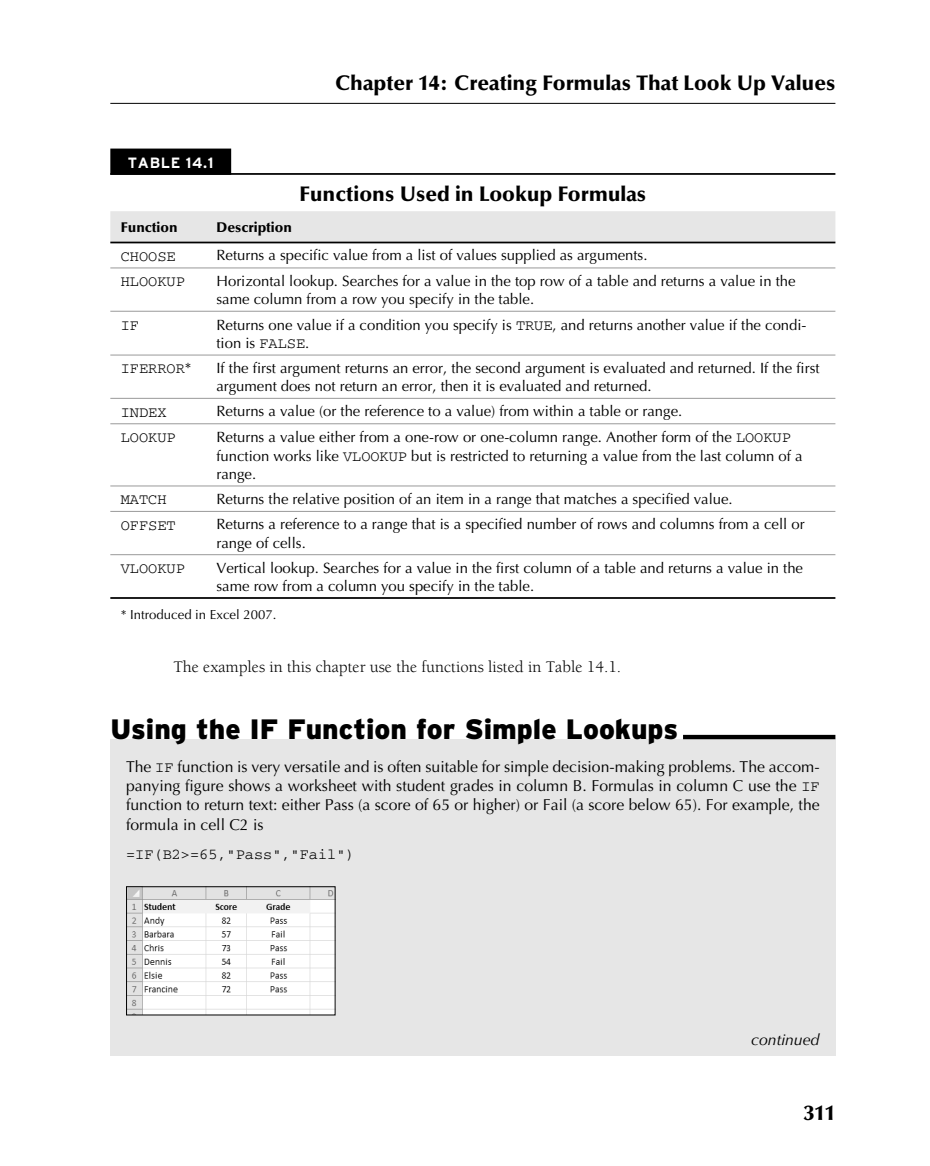
<style>
.page{position:relative;width:930px;height:1166px;background:#fff}
.page>*{position:absolute;margin:0;border:0;box-sizing:border-box;transform-origin:0 0}
.t1{font:900 28px "Interstate";color:#000}
.t2{font:900 21px "Optima LT Std";color:#000}
.t3{font:16.62px "Berkeley Std";color:#000}
.t4{font:15.75px/19.2px "Optima LT Std";color:#000;text-align:justify}
.t5{font:italic 15.75px "Optima LT Std";color:#000}
.t6{font:15.22px "Wiley Code STD";color:#000}
.t7{font:14.88px/18.4px "Optima LT Std";color:#000}
.t8{font:700 14.88px "Interstate";letter-spacing:.04em;color:#fff}
.t9{font:900 14px "Optima LT Std";color:#000}
.t10{font:13.12px "Optima LT Std";color:#000}
.s1{font-family:"Wiley Code STD";font-size:15.22px}
.s2{font-family:"Optima LT Std";font-size:14.88px}
</style>
<div class="page">
<hr style="left:110px;top:103px;width:725px;height:1px;background:#000">
<div style="left:110px;top:211px;width:725px;height:31px;background:#e6e6e6"></div>
<hr style="left:110px;top:311px;width:725px;height:1px;background:#999">
<hr style="left:110px;top:354px;width:725px;height:1px;background:#999">
<hr style="left:110px;top:398px;width:725px;height:1px;background:#999">
<hr style="left:110px;top:423px;width:725px;height:1px;background:#999">
<hr style="left:110px;top:485px;width:725px;height:1px;background:#999">
<hr style="left:110px;top:511px;width:725px;height:1px;background:#999">
<hr style="left:110px;top:554px;width:725px;height:1px;background:#999">
<hr style="left:110px;top:597px;width:725px;height:2px;background:#000">
<hr style="left:110px;top:242px;width:725px;height:1px;background:#000">
<hr style="left:110px;top:267px;width:725px;height:1px;background:#999">
<div style="left:110px;top:149px;width:121px;height:26px;background:#000"></div>
<hr style="left:110px;top:173px;width:725px;height:2px;background:#000">
<div style="left:110px;top:739px;width:725px;height:316px;background:#e6e6e6"></div>
<img style="left:128px;top:888px;width:205px;height:125px">
<div style="left:126px;top:886px;width:209px;height:129px;border:1px solid #000"></div>
<hr style="left:682px;top:735px;width:153px;height:4px;background:#000">
<p class="t8" style="left:128px;top:157px;width:87px">TABLE 14.1</p>
<h2 class="t2" style="left:335px;top:74px;width:501px">Chapter 14: Creating Formulas That Look Up Values</h2>
<h2 class="t2" style="left:299px;top:185px;width:348px">Functions Used in Lookup Formulas</h2>
<p class="t9" style="left:121px;top:221px;width:58px">Function</p>
<p class="t9" style="left:216px;top:221px;width:77px">Description</p>
<p class="t6" style="left:121px;top:251px;width:56px">CHOOSE</p>
<p class="t7" style="left:216px;top:248px;width:432px">Returns a specific value from a list of values supplied as arguments.</p>
<p class="t6" style="left:121px;top:277px;width:65px">HLOOKUP</p>
<p class="t7" style="left:216px;top:273px;width:580px">Horizontal lookup. Searches for a value in the top row of a table and returns a value in the same column from a row you specify in the table.</p>
<p class="t6" style="left:121px;top:320px;width:20px">IF</p>
<p class="t7" style="left:216px;top:317px;width:591px">Returns one value if a condition you specify is <span class="s1">TRUE</span>, and returns another value if the condi&shy;tion is <span class="s1">FALSE</span>.</p>
<p class="t6" style="left:121px;top:364px;width:72px">IFERROR<span class="s2">*</span></p>
<p class="t7" style="left:216px;top:360px;width:604px">If the first argument returns an error, the second argument is evaluated and returned. If the first argument does not return an error, then it is evaluated and returned.</p>
<p class="t6" style="left:121px;top:407px;width:47px">INDEX</p>
<p class="t7" style="left:216px;top:403px;width:467px">Returns a value (or the reference to a value) from within a table or range.</p>
<p class="t6" style="left:121px;top:432px;width:56px">LOOKUP</p>
<p class="t7" style="left:216px;top:429px;width:587px">Returns a value either from a one-row or one-column range. Another form of the <span class="s1">LOOKUP </span>function works like <span class="s1">VLOOKUP</span> but is restricted to returning a value from the last column of a range.</p>
<p class="t6" style="left:121px;top:495px;width:47px">MATCH</p>
<p class="t7" style="left:216px;top:491px;width:517px">Returns the relative position of an item in a range that matches a specified value.</p>
<p class="t6" style="left:121px;top:520px;width:56px">OFFSET</p>
<p class="t7" style="left:216px;top:516px;width:589px">Returns a reference to a range that is a specified number of rows and columns from a cell or range of cells.</p>
<p class="t6" style="left:121px;top:563px;width:65px">VLOOKUP</p>
<p class="t7" style="left:216px;top:560px;width:588px">Vertical lookup. Searches for a value in the first column of a table and returns a value in the same row from a column you specify in the table.</p>
<p class="t10" style="left:121px;top:609px;width:157px">* Introduced in Excel 2007.</p>
<p class="t3" style="left:173px;top:660px;width:449px">The examples in this chapter use the functions listed in Table 14.1.</p>
<h1 class="t1" style="left:110px;top:718px;width:569px">Using the IF Function for Simple Lookups</h1>
<p class="t4" style="left:126px;top:758px;width:694px">The <span class="s1">IF</span> function is very versatile and is often suitable for simple decision-making problems. The accom&shy;panying figure shows a worksheet with student grades in column B. Formulas in column C use the <span class="s1">IF </span>function to return text: either Pass (a score of 65 or higher) or Fail (a score below 65). For example, the formula in cell C2 is</p>
<p class="t6" style="left:126px;top:849px;width:230px">=IF(B2&gt;=65,”Pass”,”Fail”)</p>
<p class="t5" style="left:751px;top:1033px;width:70px">continued</p>
<h2 class="t2" style="left:803px;top:1104px;width:33px">311</h2>
</div>
